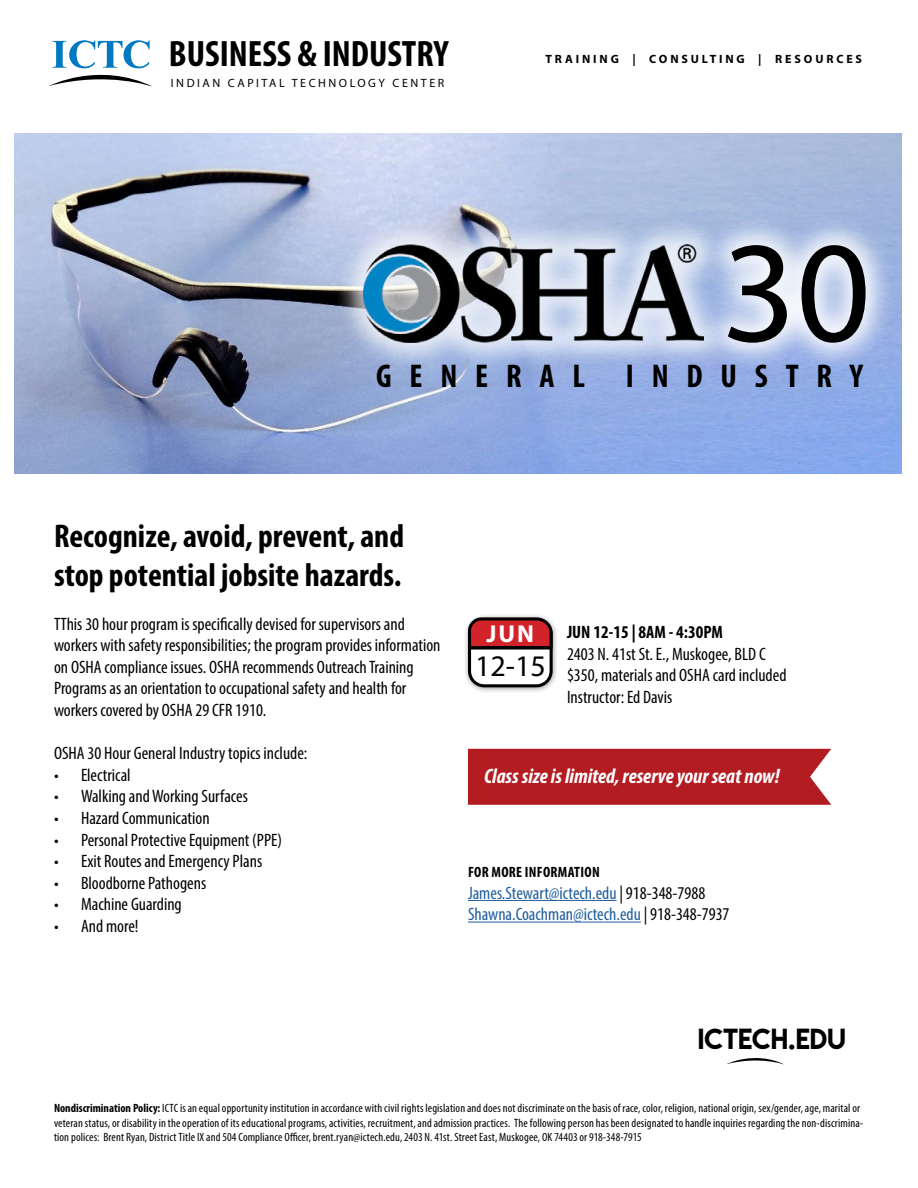
<style>
.page{position:relative;width:918px;height:1188px;background:#fff}
.page>*{position:absolute;margin:0;border:0;box-sizing:border-box;transform-origin:0 0}
.t1{font:145.2px "Myriad Pro";color:#000}
.t2{font:700 condensed 36.9px "Myriad Pro";color:#000}
.t3{font:700 condensed 33px/39.6px "Myriad Pro";color:#000}
.t4{font:700 condensed 33px "Myriad Pro";letter-spacing:.54em;color:#000}
.t5{font:30px "Myriad Pro";color:#000}
.t6{font:25.8px "Lemon Milk";color:#000}
.t7{font:700 24.6px "Myriad Pro";color:#fff}
.t8{font:italic 700 condensed 21px "Myriad Pro";color:#fff}
.t9{font:condensed 18px/21.6px "Myriad Pro";color:#000}
.t10{font:condensed 18px/21.6px "Myriad Pro";color:#215e9e}
.t11{font:700 condensed 18px "Myriad Pro";color:#000}
.t12{font:700 condensed 15px "Myriad Pro";letter-spacing:.02em;color:#000}
.t13{font:condensed 12px/14.4px "Myriad Pro";letter-spacing:.01em;color:#000}
.t14{font:12px "Myriad Pro";letter-spacing:.21em;color:#000}
.t15{font:700 12px "Myriad Pro";letter-spacing:.24em;color:#000}
.s1{color:#000}
.s2{font-weight:700}
</style>
<div class="page">
<img style="left:14px;top:133px;width:888px;height:340px">
<svg style="left:49px;top:40px;width:104px;height:47px"></svg>
<div style="left:463px;top:613px;width:96px;height:81px;background:#000;opacity:.4"></div>
<div style="left:470px;top:620px;width:81px;height:66px;background:#fff;border-radius:15px"></div>
<div style="left:468px;top:618px;width:85px;height:69px;border:3px solid #000;border-radius:15px"></div>
<svg style="left:466px;top:616px;width:88px;height:34px;background:#b3373c"></svg>
<div style="left:470px;top:646px;width:82px;height:3px;border:3px solid #000"></div>
<div style="left:334px;top:216px;width:399px;height:156px;background:#fff;opacity:.75"></div>
<img style="left:364px;top:245px;width:334px;height:98px">
<div style="left:698px;top:215px;width:198px;height:158px;background:#fff;opacity:.92"></div>
<hr style="left:468px;top:900px;width:149px;height:1px;background:#215e9e">
<hr style="left:468px;top:922px;width:173px;height:1px;background:#215e9e">
<div style="left:468px;top:749px;width:363px;height:56px;background:#b31c21"></div>
<svg style="left:726px;top:1058px;width:58px;height:7px"></svg>
<h2 class="t2" style="left:169px;top:31px;width:281px">BUSINESS &amp; INDUSTRY</h2>
<p class="t14" style="left:171px;top:75px;width:275px">INDIAN CAPITAL TECHNOLOGY CENTER</p>
<p class="t15" style="left:545px;top:51px;width:318px">TRAINING | CONSULTING | RESOURCES</p>
<h1 class="t1" style="left:722px;top:203px;width:150px">30</h1>
<h3 class="t4" style="left:376px;top:355px;width:488px">GENERAL INDUSTRY</h3>
<h3 class="t3" style="left:54px;top:515px;width:352px">Recognize, avoid, prevent, and stop potential jobsite hazards.</h3>
<p class="t9" style="left:54px;top:613px;width:388px">TThis 30 hour program is specifically devised for supervisors and workers with safety responsibilities; the program provides information on OSHA compliance issues. OSHA recommends Outreach Training Programs as an orientation to occupational safety and health for workers covered by OSHA 29 CFR 1910.</p>
<p class="t9" style="left:54px;top:742px;width:255px">OSHA 30 Hour General Industry topics include:</p>
<p class="t9" style="left:54px;top:764px;width:78px">• Electrical</p>
<p class="t9" style="left:54px;top:785px;width:195px">• Walking and Working Surfaces</p>
<p class="t9" style="left:54px;top:807px;width:157px">• Hazard Communication</p>
<p class="t9" style="left:54px;top:829px;width:230px">• Personal Protective Equipment (PPE)</p>
<p class="t9" style="left:54px;top:850px;width:210px">• Exit Routes and Emergency Plans</p>
<p class="t9" style="left:54px;top:872px;width:154px">• Bloodborne Pathogens</p>
<p class="t9" style="left:54px;top:893px;width:129px">• Machine Guarding</p>
<p class="t9" style="left:54px;top:915px;width:86px">• And more!</p>
<h3 class="t7" style="left:486px;top:618px;width:49px">JUN</h3>
<h3 class="t5" style="left:475px;top:648px;width:72px">12-15</h3>
<p class="t11" style="left:567px;top:621px;width:158px">JUN 12-15 | 8AM - 4:30PM</p>
<p class="t9" style="left:567px;top:643px;width:221px">2403 N. 41st St. E., Muskogee, BLD C $350, materials and OSHA card included<br>Instructor: Ed Davis</p>
<p class="t8" style="left:484px;top:763px;width:297px">Class size is limited, reserve your seat now!</p>
<p class="t12" style="left:468px;top:863px;width:133px">FOR MORE INFORMATION</p>
<p class="t10" style="left:468px;top:882px;width:263px">James.Stewart@ictech.edu <span class="s1">| 918-348-7988<br></span>Shawna.Coachman@ictech.edu <span class="s1">| 918-348-7937</span></p>
<h3 class="t6" style="left:698px;top:1021px;width:150px">ICTECH.EDU</h3>
<p class="t13" style="left:54px;top:1101px;width:811px"><span class="s2">Nondiscrimination Policy:</span> ICTC is an equal opportunity institution in accordance with civil rights legislation and does not discriminate on the basis of race, color, religion, national origin, sex/gender, age, marital or veteran status, or disability in the operation of its educational programs, activities, recruitment, and admission practices. The following person has been designated to handle inquiries regarding the non-discrimina&shy;tion polices: Brent Ryan, District Title IX and 504 Compliance Officer, brent.ryan@ictech.edu, 2403 N. 41st. Street East, Muskogee, OK 74403 or 918-348-7915</p>
</div>
